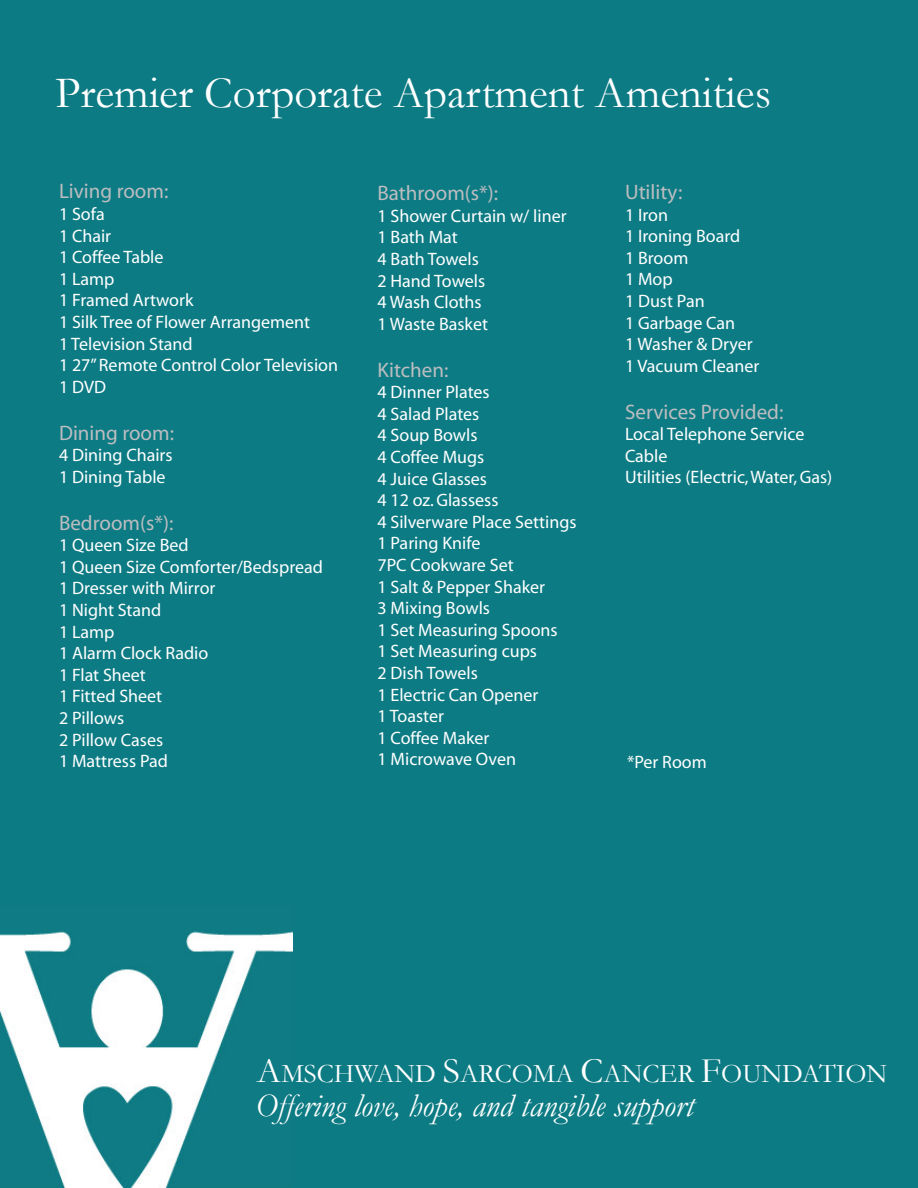
<style>
.page{position:relative;width:918px;height:1188px;background:#0d7b84}
.page>*{position:absolute;margin:0;border:0;box-sizing:border-box;transform-origin:0 0}
.t1{font:45px "Garamond";color:#fff}
.t2{font:italic 33px "Garamond";color:#fff}
.t3{font:27px "Garamond";color:#fff}
.t4{font:21px "Myriad";color:#bcbdc0}
.t5{font:18px/21.6px "Myriad";color:#fff}
.s1{font-size:36px}
</style>
<div class="page">
<img style="left:0;top:931px;width:293px;height:257px">
<h1 class="t1" style="left:55px;top:63px;width:717px">Premier Corporate Apartment Amenities</h1>
<p class="t4" style="left:59px;top:181px;width:111px">Living room:</p>
<p class="t5" style="left:59px;top:204px;width:281px">1 Sofa<br>1 Chair<br>1 Coffee Table<br>1 Lamp<br>1 Framed Artwork<br>1 Silk Tree of Flower Arrangement<br>1 Television Stand<br>1 27” Remote Control Color Television<br>1 DVD</p>
<p class="t4" style="left:59px;top:422px;width:117px">Dining room:</p>
<p class="t5" style="left:59px;top:445px;width:115px">4 Dining Chairs<br>1 Dining Table</p>
<p class="t4" style="left:59px;top:512px;width:116px">Bedroom(s*):</p>
<p class="t5" style="left:59px;top:535px;width:265px">1 Queen Size Bed<br>1 Queen Size Comforter/Bedspread<br>1 Dresser with Mirror<br>1 Night Stand<br>1 Lamp<br>1 Alarm Clock Radio<br>1 Flat Sheet<br>1 Fitted Sheet<br>2 Pillows<br>2 Pillow Cases<br>1 Mattress Pad</p>
<p class="t4" style="left:378px;top:183px;width:122px">Bathroom(s*):</p>
<p class="t5" style="left:378px;top:206px;width:191px">1 Shower Curtain w/ liner<br>1 Bath Mat<br>4 Bath Towels<br>2 Hand Towels<br>4 Wash Cloths<br>1 Waste Basket</p>
<p class="t4" style="left:378px;top:359px;width:72px">Kitchen:</p>
<p class="t5" style="left:378px;top:382px;width:201px">4 Dinner Plates<br>4 Salad Plates<br>4 Soup Bowls<br>4 Coffee Mugs<br>4 Juice Glasses<br>4 12 oz. Glassess<br>4 Silverware Place Settings<br>1 Paring Knife<br>7PC Cookware Set<br>1 Salt &amp; Pepper Shaker<br>3 Mixing Bowls<br>1 Set Measuring Spoons<br>1 Set Measuring cups<br>2 Dish Towels<br>1 Electric Can Opener<br>1 Toaster<br>1 Coffee Maker<br>1 Microwave Oven</p>
<p class="t4" style="left:625px;top:182px;width:59px">Utility:</p>
<p class="t5" style="left:625px;top:205px;width:136px">1 Iron<br>1 Ironing Board<br>1 Broom<br>1 Mop<br>1 Dust Pan<br>1 Garbage Can<br>1 Washer &amp; Dryer<br>1 Vacuum Cleaner</p>
<p class="t4" style="left:625px;top:401px;width:160px">Services Provided:</p>
<p class="t5" style="left:625px;top:424px;width:209px">Local Telephone Service<br>Cable<br>Utilities (Electric, Water, Gas)</p>
<p class="t5" style="left:627px;top:752px;width:81px">*Per Room</p>
<h3 class="t3" style="left:257px;top:1055px;width:632px"><span class="s1">A</span>MSCHWAND <span class="s1">S</span>ARCOMA <span class="s1">C</span>ANCER <span class="s1">F</span>OUNDATION</h3>
<h2 class="t2" style="left:255px;top:1083px;width:440px">Offering love, hope, and tangible support</h2>
</div>
